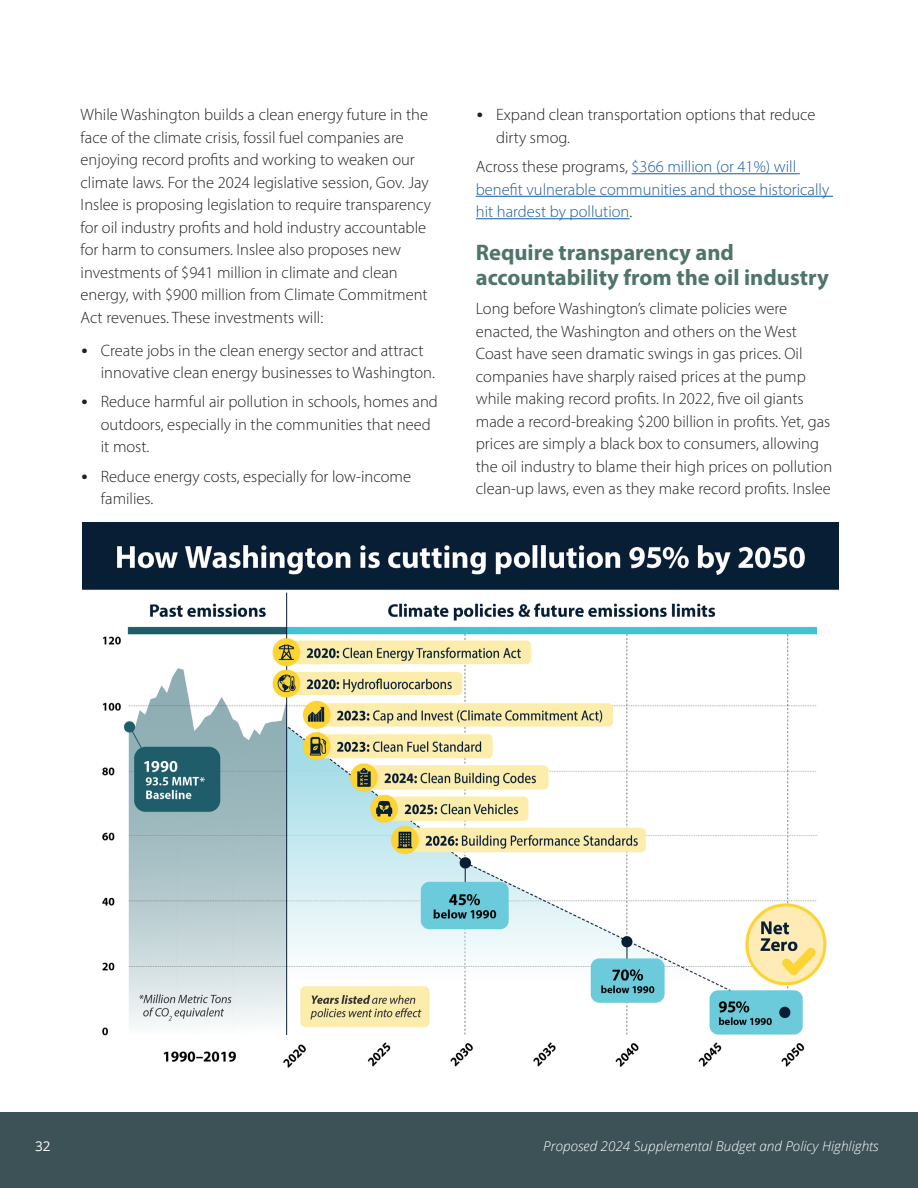
<style>
.page{position:relative;width:918px;height:1188px;background:#fff}
.page>*{position:absolute;margin:0;border:0;box-sizing:border-box;transform-origin:0 0}
.Section_Heading{font:700 22.5px/25.5px "Myriad Pro";color:#4f7469}
.Body_text{font:300 16.5px/22.5px "Myriad Pro";color:#231f20}
.Body_text-2{font:300 16.5px/22.5px "Myriad Pro";color:#175d9e}
.t1{font:italic 300 13.5px "Open Sans";color:#fff}
.t2{font:13.5px "Open Sans";color:#fff}
.s1{font-family:"Calibri"}
.s2{color:#231f20}
</style>
<div class="page">
<div style="left:0;top:1113px;width:918px;height:75px;background:#3d5257"></div>
<hr style="left:632px;top:173px;width:168px;height:1px;background:#175d9e">
<hr style="left:476px;top:196px;width:357px;height:1px;background:#175d9e">
<hr style="left:476px;top:218px;width:153px;height:1px;background:#175d9e">
<img style="left:82px;top:523px;width:756px;height:545px">
<p class="Body_text" style="left:81px;top:103px;width:352px">While Washington builds a clean energy future in the face of the climate crisis, fossil fuel companies are enjoying record profits and working to weaken our climate laws. For the 2024 legislative session, Gov. Jay Inslee is proposing legislation to require transparency for oil industry profits and hold industry accountable for harm to consumers. Inslee also proposes new investments of $941 million in climate and clean energy, with $900 million from Climate Commitment Act revenues. These investments will:</p>
<p class="Body_text" style="left:101px;top:339px;width:336px;text-indent:-20px"><span class="s1">•</span> Create jobs in the clean energy sector and attract innovative clean energy businesses to Washington.</p>
<p class="Body_text" style="left:101px;top:390px;width:338px;text-indent:-20px"><span class="s1">•</span> Reduce harmful air pollution in schools, homes and outdoors, especially in the communities that need it most.</p>
<p class="Body_text" style="left:101px;top:465px;width:312px;text-indent:-20px"><span class="s1">•</span> Reduce energy costs, especially for low-income families.</p>
<p class="Body_text" style="left:496px;top:103px;width:321px;text-indent:-20px"><span class="s1">•</span> Expand clean transportation options that reduce dirty smog.</p>
<p class="Body_text-2" style="left:476px;top:155px;width:355px"><span class="s2">Across these programs,</span> $366 million (or 41%) will benefit vulnerable communities and those historically hit hardest by pollution<span class="s2">.</span></p>
<p class="Section_Heading" style="left:476px;top:239px;width:354px">Require transparency and accountability from the oil industry</p>
<p class="Body_text" style="left:476px;top:297px;width:358px">Long before Washington’s climate policies were enacted, the Washington and others on the West Coast have seen dramatic swings in gas prices. Oil companies have sharply raised prices at the pump while making record profits. In 2022, five oil giants made a record-breaking $200 billion in profits. Yet, gas prices are simply a black box to consumers, allowing the oil industry to blame their high prices on pollution clean-up laws, even as they make record profits. Inslee</p>
<p class="t2" style="left:35px;top:1137px;width:17px">32</p>
<p class="t1" style="left:543px;top:1137px;width:337px">Proposed 2024 Supplemental Budget and Policy Highlights</p>
</div>
